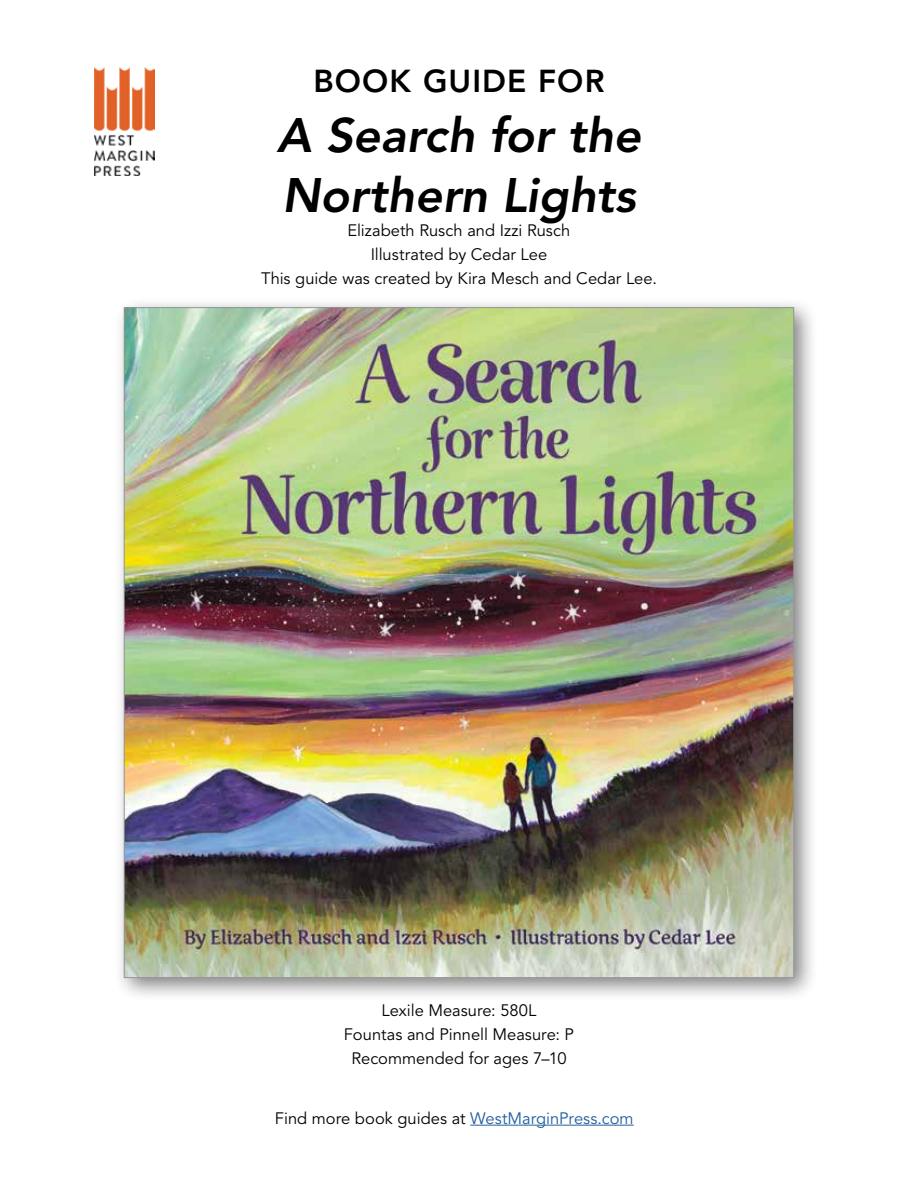
<style>
.page{position:relative;width:918px;height:1188px;background:#fff}
.page>*{position:absolute;margin:0;border:0;box-sizing:border-box;transform-origin:0 0}
.t1{font:italic 800 48px/60px "Avenir";color:#000}
.t2{font:800 31.5px "Avenir";letter-spacing:.035em;color:#000}
.t3{font:16.5px/24px "Avenir";color:#000;text-align:center}
.s1{color:#215e9e}
</style>
<div class="page">
<img style="left:94px;top:68px;width:61px;height:108px">
<hr style="left:470px;top:1125px;width:164px;height:1px;background:#215e9e">
<div style="left:113px;top:296px;width:705px;height:706px;background:#000;opacity:.5"></div>
<img style="left:126px;top:310px;width:666px;height:666px">
<h2 class="t2" style="left:313px;top:62px;width:293px">BOOK GUIDE FOR</h2>
<h1 class="t1" style="left:277px;top:105px;width:366px">A Search for the<br>Northern Lights</h1>
<p class="t3" style="left:261px;top:218px;width:397px">Elizabeth Rusch and Izzi Rusch<br>Illustrated by Cedar Lee<br>This guide was created by Kira Mesch and Cedar Lee.</p>
<p class="t3" style="left:344px;top:998px;width:232px">Lexile Measure: 580L<br>Fountas and Pinnell Measure: P<br>Recommended for ages 7–10</p>
<p class="t3" style="left:275px;top:1106px;width:360px">Find more book guides at <span class="s1">WestMarginPress.com</span></p>
</div>
